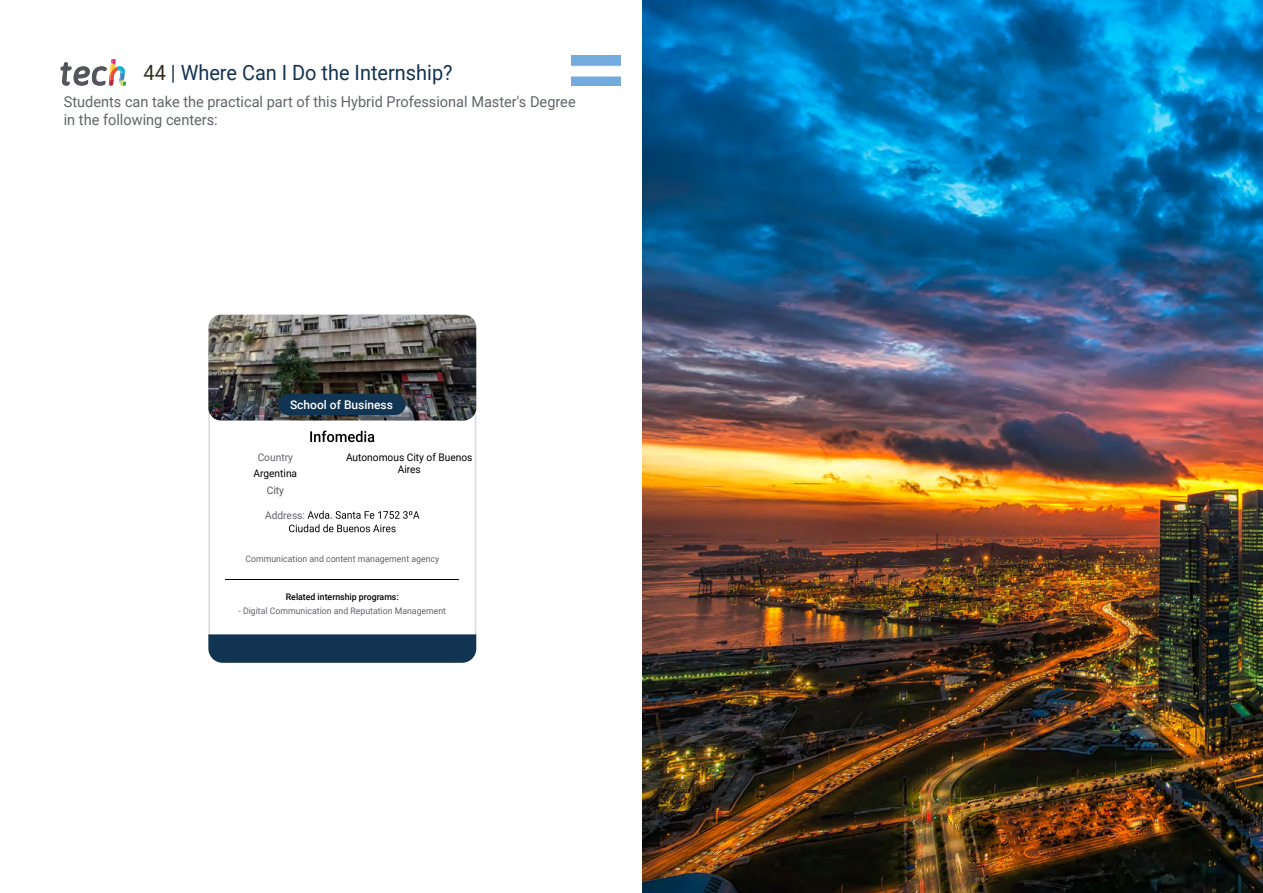
<style>
.page{position:relative;width:1263px;height:893px;background:#fff}
.page>*{position:absolute;margin:0;border:0;box-sizing:border-box;transform-origin:0 0}
.t1{font:21px "Roboto";color:#133352;scale:.95 1}
.t2{font:15px/18px "Roboto";color:#61646a}
.t3{font:500 12px "Roboto";color:#fff}
.t4{font:10.5px/12px "Roboto";color:#000;text-align:center}
.t5{font:10.5px "Roboto";color:#61646a}
.t6{font:10.5px "Roboto";color:#52555b}
.t7{font:9px "Roboto";color:#61646a}
.t8{font:500 9px "Roboto";color:#000}
.s1{color:#312e20}
</style>
<div class="page">
<svg style="left:61px;top:59px;width:65px;height:27px"></svg>
<svg style="left:208px;top:314px;width:269px;height:337px"></svg>
<img style="left:208px;top:315px;width:268px;height:106px">
<div style="left:278px;top:394px;width:128px;height:21px;background:#113452;border-radius:11px"></div>
<svg style="left:208px;top:634px;width:268px;height:29px;background:#183a57"></svg>
<hr style="left:225px;top:579px;width:234px;height:1px;background:#000">
<svg style="left:310px;top:431px;width:64px;height:11px"></svg>
<svg style="left:289px;top:511px;width:130px;height:21px"></svg>
<img style="left:642px;top:0;width:621px;height:893px">
<h1 class="t1" style="left:144px;top:57px;width:327px"><span class="s1">44</span> | Where Can I Do the Internship?</h1>
<p class="t2" style="left:64px;top:93px;width:513px">Students can take the practical part of this Hybrid Professional Master's Degree in the following centers:</p>
<p class="t3" style="left:290px;top:396px;width:104px">School of Business</p>
<p class="t5" style="left:258px;top:450px;width:37px">Country</p>
<p class="t4" style="left:253px;top:467px;width:45px">Argentina</p>
<p class="t6" style="left:267px;top:483px;width:19px">City</p>
<p class="t4" style="left:346px;top:451px;width:128px">Autonomous City of Buenos<br>Aires</p>
<p class="t5" style="left:265px;top:508px;width:41px">Address:</p>
<p class="t7" style="left:245px;top:553px;width:195px">Communication and content management agency</p>
<p class="t8" style="left:286px;top:591px;width:114px">Related internship programs:</p>
<p class="t7" style="left:239px;top:604px;width:209px">- Digital Communication and Reputation Management</p>
</div>
